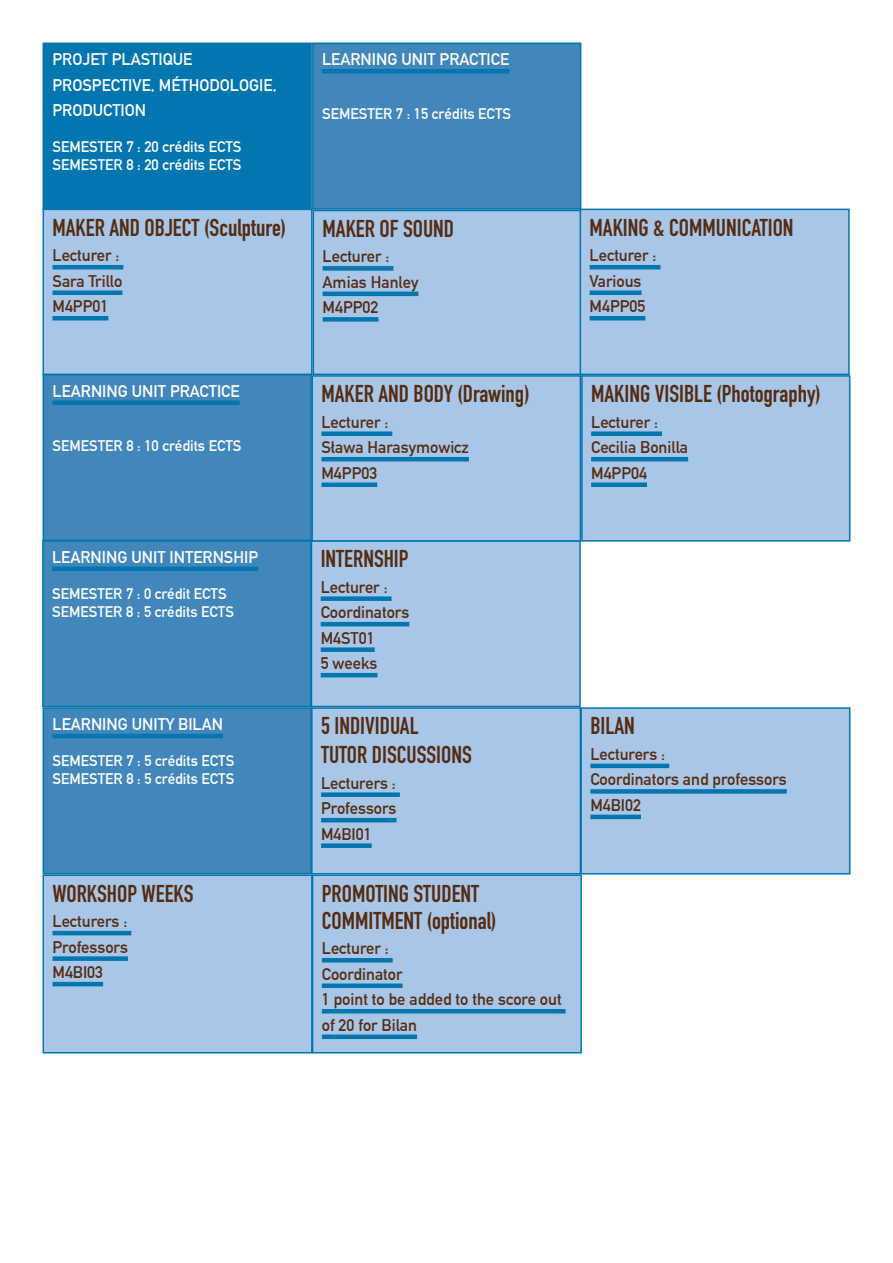
<style>
.page{position:relative;width:893px;height:1263px;background:#fff}
.page>*{position:absolute;margin:0;border:0;box-sizing:border-box;transform-origin:0 0}
.t1{font:700 24px "DIN Condensed";color:#562c11}
.t2{font:700 16.5px/25.5px "DIN Alternate";color:#562c11}
.t3{font:700 16.5px/25.5px "DIN Alternate";color:#fff}
.t4{font:700 15px "DIN Alternate";color:#fff}
</style>
<div class="page">
<div style="left:43px;top:209px;width:269px;height:165px;background:#a8c6e7"></div>
<hr style="left:53px;top:265px;width:70px;height:4px;background:#0375af">
<div style="left:53px;top:290px;width:69px;height:5px;background:#0375af"></div>
<hr style="left:53px;top:316px;width:55px;height:4px;background:#0375af">
<div style="left:43px;top:209px;width:270px;height:166px;border:2px solid #0375af"></div>
<div style="left:43px;top:43px;width:268px;height:166px;background:#0375af"></div>
<div style="left:43px;top:43px;width:269px;height:167px;border:2px solid #0375af"></div>
<div style="left:313px;top:43px;width:268px;height:166px;background:#4287bc"></div>
<div style="left:322px;top:69px;width:187px;height:5px;background:#0375af"></div>
<div style="left:312px;top:43px;width:269px;height:167px;border:2px solid #0375af"></div>
<div style="left:582px;top:376px;width:268px;height:165px;background:#a8c6e7"></div>
<div style="left:591px;top:431px;width:71px;height:5px;background:#0375af"></div>
<hr style="left:591px;top:457px;width:97px;height:4px;background:#0375af">
<div style="left:591px;top:482px;width:56px;height:5px;background:#0375af"></div>
<div style="left:581px;top:375px;width:269px;height:167px;border:2px solid #0375af"></div>
<div style="left:43px;top:541px;width:268px;height:165px;background:#4287bc"></div>
<hr style="left:52px;top:567px;width:206px;height:4px;background:#0375af">
<div style="left:42px;top:540px;width:269px;height:167px;border:2px solid #0375af"></div>
<div style="left:43px;top:708px;width:268px;height:166px;background:#4287bc"></div>
<hr style="left:53px;top:734px;width:170px;height:4px;background:#0375af">
<div style="left:43px;top:707px;width:269px;height:167px;border:2px solid #0375af"></div>
<div style="left:311px;top:541px;width:269px;height:165px;background:#a8c6e7"></div>
<div style="left:321px;top:596px;width:71px;height:5px;background:#0375af"></div>
<hr style="left:321px;top:622px;width:88px;height:4px;background:#0375af">
<div style="left:321px;top:647px;width:54px;height:5px;background:#0375af"></div>
<hr style="left:321px;top:673px;width:56px;height:4px;background:#0375af">
<div style="left:311px;top:540px;width:270px;height:167px;border:2px solid #0375af"></div>
<div style="left:312px;top:708px;width:268px;height:166px;background:#a8c6e7"></div>
<div style="left:321px;top:792px;width:79px;height:5px;background:#0375af"></div>
<hr style="left:321px;top:818px;width:75px;height:4px;background:#0375af">
<div style="left:321px;top:843px;width:51px;height:5px;background:#0375af"></div>
<div style="left:311px;top:707px;width:270px;height:167px;border:2px solid #0375af"></div>
<div style="left:581px;top:708px;width:269px;height:166px;background:#a8c6e7"></div>
<hr style="left:590px;top:764px;width:79px;height:4px;background:#0375af">
<div style="left:590px;top:789px;width:197px;height:5px;background:#0375af"></div>
<hr style="left:590px;top:815px;width:51px;height:4px;background:#0375af">
<div style="left:580px;top:707px;width:270px;height:167px;border:2px solid #0375af"></div>
<div style="left:313px;top:875px;width:268px;height:178px;background:#a8c6e7"></div>
<hr style="left:322px;top:958px;width:71px;height:4px;background:#0375af">
<div style="left:322px;top:983px;width:81px;height:5px;background:#0375af"></div>
<hr style="left:322px;top:1009px;width:243px;height:4px;background:#0375af">
<div style="left:322px;top:1034px;width:95px;height:5px;background:#0375af"></div>
<div style="left:312px;top:874px;width:270px;height:179px;border:2px solid #0375af"></div>
<div style="left:43px;top:375px;width:268px;height:165px;background:#4287bc"></div>
<div style="left:53px;top:400px;width:187px;height:5px;background:#0375af"></div>
<div style="left:43px;top:374px;width:269px;height:167px;border:2px solid #0375af"></div>
<div style="left:312px;top:376px;width:268px;height:165px;background:#a8c6e7"></div>
<div style="left:321px;top:431px;width:71px;height:5px;background:#0375af"></div>
<hr style="left:321px;top:457px;width:148px;height:4px;background:#0375af">
<div style="left:321px;top:482px;width:56px;height:5px;background:#0375af"></div>
<div style="left:311px;top:375px;width:270px;height:167px;border:2px solid #0375af"></div>
<div style="left:313px;top:210px;width:269px;height:164px;background:#a8c6e7"></div>
<div style="left:323px;top:266px;width:70px;height:5px;background:#0375af"></div>
<hr style="left:323px;top:292px;width:95px;height:4px;background:#0375af">
<div style="left:323px;top:317px;width:55px;height:5px;background:#0375af"></div>
<div style="left:313px;top:210px;width:270px;height:165px;border:2px solid #0375af"></div>
<div style="left:580px;top:209px;width:269px;height:165px;background:#a8c6e7"></div>
<hr style="left:590px;top:265px;width:70px;height:4px;background:#0375af">
<div style="left:590px;top:290px;width:51px;height:5px;background:#0375af"></div>
<hr style="left:590px;top:316px;width:55px;height:4px;background:#0375af">
<div style="left:580px;top:209px;width:270px;height:166px;border:2px solid #0375af"></div>
<div style="left:43px;top:875px;width:269px;height:178px;background:#a8c6e7"></div>
<hr style="left:53px;top:931px;width:78px;height:4px;background:#0375af">
<div style="left:53px;top:956px;width:75px;height:5px;background:#0375af"></div>
<hr style="left:53px;top:982px;width:50px;height:4px;background:#0375af">
<div style="left:43px;top:874px;width:270px;height:179px;border:2px solid #0375af"></div>
<p class="t3" style="left:53px;top:46px;width:141px">PROJET PLASTIQUE</p>
<p class="t3" style="left:53px;top:71px;width:226px">PROSPECTIVE, MÉTHODOLOGIE,<br>PRODUCTION</p>
<p class="t4" style="left:53px;top:136px;width:190px">SEMESTER 7 : 20 crédits ECTS</p>
<p class="t4" style="left:53px;top:154px;width:190px">SEMESTER 8 : 20 crédits ECTS</p>
<p class="t1" style="left:53px;top:211px;width:235px">MAKER AND OBJECT (Sculpture)</p>
<p class="t2" style="left:53px;top:242px;width:68px">Lecturer :</p>
<p class="t2" style="left:53px;top:267px;width:71px">Sara Trillo</p>
<p class="t2" style="left:53px;top:293px;width:57px">M4PP01</p>
<p class="t3" style="left:53px;top:377px;width:189px">LEARNING UNIT PRACTICE</p>
<p class="t4" style="left:53px;top:434px;width:190px">SEMESTER 8 : 10 crédits ECTS</p>
<p class="t3" style="left:52px;top:543px;width:208px">LEARNING UNIT INTERNSHIP</p>
<p class="t4" style="left:52px;top:582px;width:176px">SEMESTER 7 : 0 crédit ECTS</p>
<p class="t4" style="left:52px;top:600px;width:183px">SEMESTER 8 : 5 crédits ECTS</p>
<p class="t3" style="left:53px;top:710px;width:172px">LEARNING UNITY BILAN</p>
<p class="t4" style="left:53px;top:749px;width:183px">SEMESTER 7 : 5 crédits ECTS</p>
<p class="t4" style="left:53px;top:767px;width:183px">SEMESTER 8 : 5 crédits ECTS</p>
<p class="t1" style="left:53px;top:877px;width:143px">WORKSHOP WEEKS</p>
<p class="t2" style="left:53px;top:907px;width:76px">Lecturers :</p>
<p class="t2" style="left:53px;top:933px;width:77px">Professors</p>
<p class="t2" style="left:53px;top:958px;width:52px">M4BI03</p>
<p class="t3" style="left:322px;top:46px;width:189px">LEARNING UNIT PRACTICE</p>
<p class="t4" style="left:322px;top:103px;width:190px">SEMESTER 7 : 15 crédits ECTS</p>
<p class="t1" style="left:323px;top:212px;width:133px">MAKER OF SOUND</p>
<p class="t2" style="left:323px;top:243px;width:68px">Lecturer :</p>
<p class="t2" style="left:323px;top:268px;width:97px">Amias Hanley</p>
<p class="t2" style="left:323px;top:294px;width:57px">M4PP02</p>
<p class="t1" style="left:590px;top:211px;width:205px">MAKING &amp; COMMUNICATION</p>
<p class="t2" style="left:590px;top:242px;width:68px">Lecturer :</p>
<p class="t2" style="left:590px;top:267px;width:53px">Various</p>
<p class="t2" style="left:590px;top:293px;width:57px">M4PP05</p>
<p class="t1" style="left:321px;top:378px;width:210px">MAKER AND BODY (Drawing)</p>
<p class="t2" style="left:321px;top:408px;width:68px">Lecturer :</p>
<p class="t2" style="left:321px;top:434px;width:149px">Sława Harasymowicz</p>
<p class="t2" style="left:321px;top:459px;width:57px">M4PP03</p>
<p class="t1" style="left:321px;top:543px;width:89px">INTERNSHIP</p>
<p class="t2" style="left:321px;top:573px;width:68px">Lecturer :</p>
<p class="t2" style="left:321px;top:598px;width:90px">Coordinators</p>
<p class="t2" style="left:321px;top:624px;width:55px">M4ST01</p>
<p class="t2" style="left:321px;top:649px;width:58px">5 weeks</p>
<p class="t1" style="left:321px;top:710px;width:99px">5 INDIVIDUAL</p>
<p class="t1" style="left:321px;top:739px;width:152px">TUTOR DISCUSSIONS</p>
<p class="t2" style="left:321px;top:769px;width:76px">Lecturers :</p>
<p class="t2" style="left:321px;top:794px;width:77px">Professors</p>
<p class="t2" style="left:321px;top:820px;width:52px">M4BI01</p>
<p class="t1" style="left:322px;top:877px;width:159px">PROMOTING STUDENT</p>
<p class="t1" style="left:322px;top:904px;width:176px">COMMITMENT (optional)</p>
<p class="t2" style="left:322px;top:934px;width:68px">Lecturer :</p>
<p class="t2" style="left:322px;top:960px;width:82px">Coordinator</p>
<p class="t2" style="left:322px;top:985px;width:241px">1 point to be added to the score out of 20 for Bilan</p>
<p class="t1" style="left:591px;top:378px;width:231px">MAKING VISIBLE (Photography)</p>
<p class="t2" style="left:591px;top:408px;width:68px">Lecturer :</p>
<p class="t2" style="left:591px;top:434px;width:99px">Cecilia Bonilla</p>
<p class="t2" style="left:591px;top:459px;width:57px">M4PP04</p>
<p class="t1" style="left:590px;top:710px;width:46px">BILAN</p>
<p class="t2" style="left:590px;top:740px;width:76px">Lecturers :</p>
<p class="t2" style="left:590px;top:766px;width:198px">Coordinators and professors</p>
<p class="t2" style="left:590px;top:791px;width:52px">M4BI02</p>
</div>
